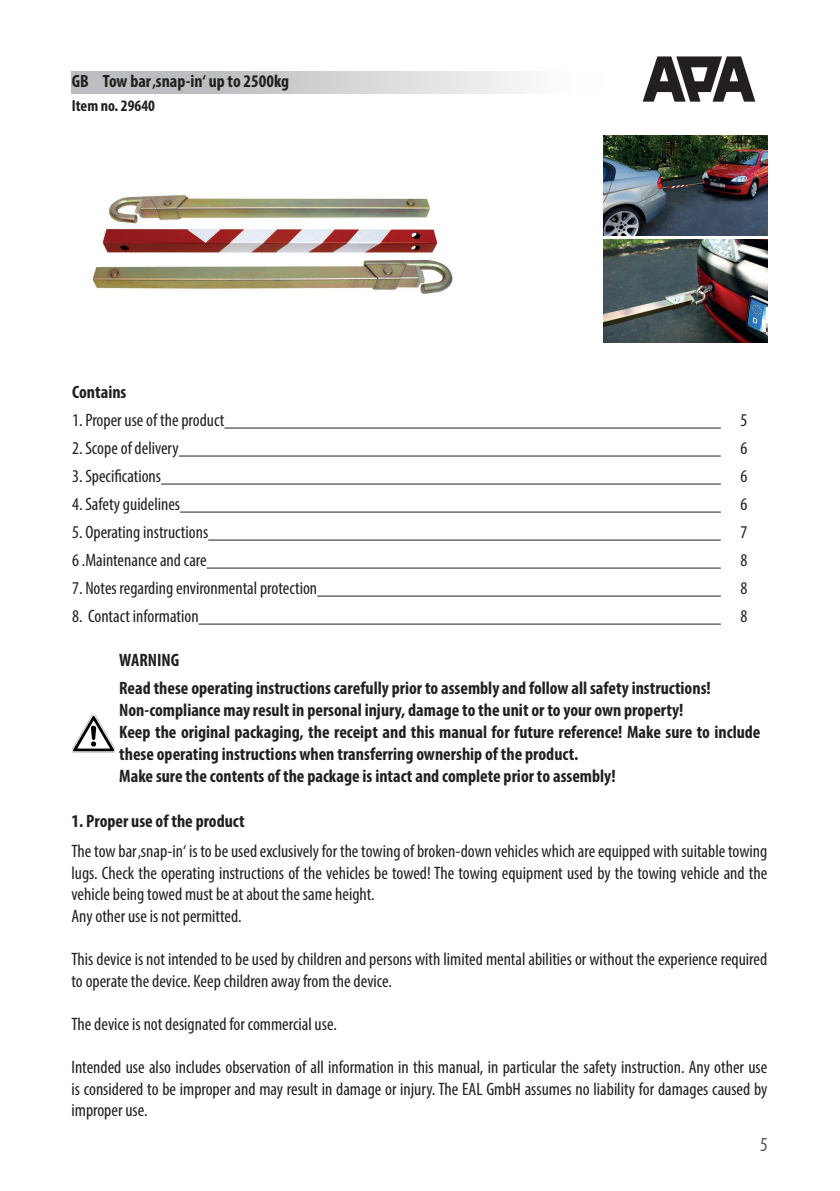
<style>
.page{position:relative;width:840px;height:1191px;background:#fff}
.page>*{position:absolute;margin:0;border:0;box-sizing:border-box;transform-origin:0 0}
.t1{font:condensed 20px "Myriad Pro";color:#57585a}
.t2{font:condensed 18px/21.6px "Myriad Pro";color:#231f20}
.t3{font:700 condensed 18px/22px "Myriad Pro";color:#231f20}
.t4{font:700 condensed 17.8px "Myriad Pro";color:#231f20}
.t5{font:700 condensed 16px "Myriad Pro";color:#231f20}
</style>
<div class="page">
<div style="left:71px;top:71px;width:533px;height:23px;background:linear-gradient(to right,#afb0b3,#fdfefe)"></div>
<img style="left:72px;top:714px;width:43px;height:38px">
<img style="left:642px;top:56px;width:114px;height:46px">
<hr style="left:224px;top:427px;width:496px;height:1px;background:#231f20">
<hr style="left:179px;top:455px;width:541px;height:1px;background:#231f20">
<hr style="left:161px;top:483px;width:559px;height:1px;background:#231f20">
<hr style="left:180px;top:511px;width:540px;height:1px;background:#231f20">
<hr style="left:208px;top:539px;width:512px;height:1px;background:#231f20">
<hr style="left:207px;top:567px;width:513px;height:1px;background:#231f20">
<hr style="left:317px;top:595px;width:403px;height:1px;background:#231f20">
<hr style="left:198px;top:623px;width:522px;height:1px;background:#231f20">
<img style="left:92px;top:194px;width:361px;height:100px">
<img style="left:603px;top:136px;width:163px;height:100px">
<img style="left:603px;top:239px;width:163px;height:103px">
<p class="t4" style="left:72px;top:70px;width:219px">GB Tow bar ‚snap-in‘ up to 2500kg</p>
<p class="t5" style="left:72px;top:96px;width:85px">Item no. 29640</p>
<p class="t3" style="left:72px;top:381px;width:56px">Contains</p>
<p class="t2" style="left:72px;top:409px;width:154px">1. Proper use of the product</p>
<p class="t2" style="left:740px;top:409px;width:8px">5</p>
<p class="t2" style="left:72px;top:437px;width:108px">2. Scope of delivery</p>
<p class="t2" style="left:740px;top:437px;width:8px">6</p>
<p class="t2" style="left:72px;top:465px;width:90px">3. Specifications</p>
<p class="t2" style="left:740px;top:465px;width:8px">6</p>
<p class="t2" style="left:72px;top:493px;width:109px">4. Safety guidelines</p>
<p class="t2" style="left:740px;top:493px;width:8px">6</p>
<p class="t2" style="left:72px;top:521px;width:138px">5. Operating instructions</p>
<p class="t2" style="left:740px;top:521px;width:8px">7</p>
<p class="t2" style="left:72px;top:549px;width:136px">6 .Maintenance and care</p>
<p class="t2" style="left:740px;top:549px;width:8px">8</p>
<p class="t2" style="left:72px;top:577px;width:246px">7. Notes regarding environmental protection</p>
<p class="t2" style="left:740px;top:577px;width:8px">8</p>
<p class="t2" style="left:72px;top:605px;width:128px">8. Contact information</p>
<p class="t2" style="left:740px;top:605px;width:8px">8</p>
<p class="t3" style="left:119px;top:646px;width:592px;line-height:27.6px">WARNING<br>Read these operating instructions carefully prior to assembly and follow all safety instructions!</p>
<p class="t3" style="left:119px;top:698px;width:642px">Non-compliance may result in personal injury, damage to the unit or to your own property!<br>Keep the original packaging, the receipt and this manual for future reference! Make sure to include these operating instructions when transferring ownership of the product.<br>Make sure the contents of the package is intact and complete prior to assembly!</p>
<p class="t3" style="left:71px;top:809px;width:175px">1. Proper use of the product</p>
<p class="t2" style="left:71px;top:840px;width:697px">The tow bar ‚snap-in‘ is to be used exclusively for the towing of broken-down vehicles which are equipped with suitable towing lugs. Check the operating instructions of the vehicles be towed! The towing equipment used by the towing vehicle and the vehicle being towed must be at about the same height.<br>Any other use is not permitted.</p>
<p class="t2" style="left:71px;top:948px;width:696px">This device is not intended to be used by children and persons with limited mental abilities or without the experience required to operate the device. Keep children away from the device.</p>
<p class="t2" style="left:71px;top:1013px;width:267px">The device is not designated for commercial use.</p>
<p class="t2" style="left:71px;top:1056px;width:697px;text-align:justify">Intended use also includes observation of all information in this manual, in particular the safety instruction. Any other use is considered to be improper and may result in damage or injury. The EAL GmbH assumes no liability for damages caused by improper use.</p>
<p class="t1" style="left:759px;top:1132px;width:9px">5</p>
</div>
